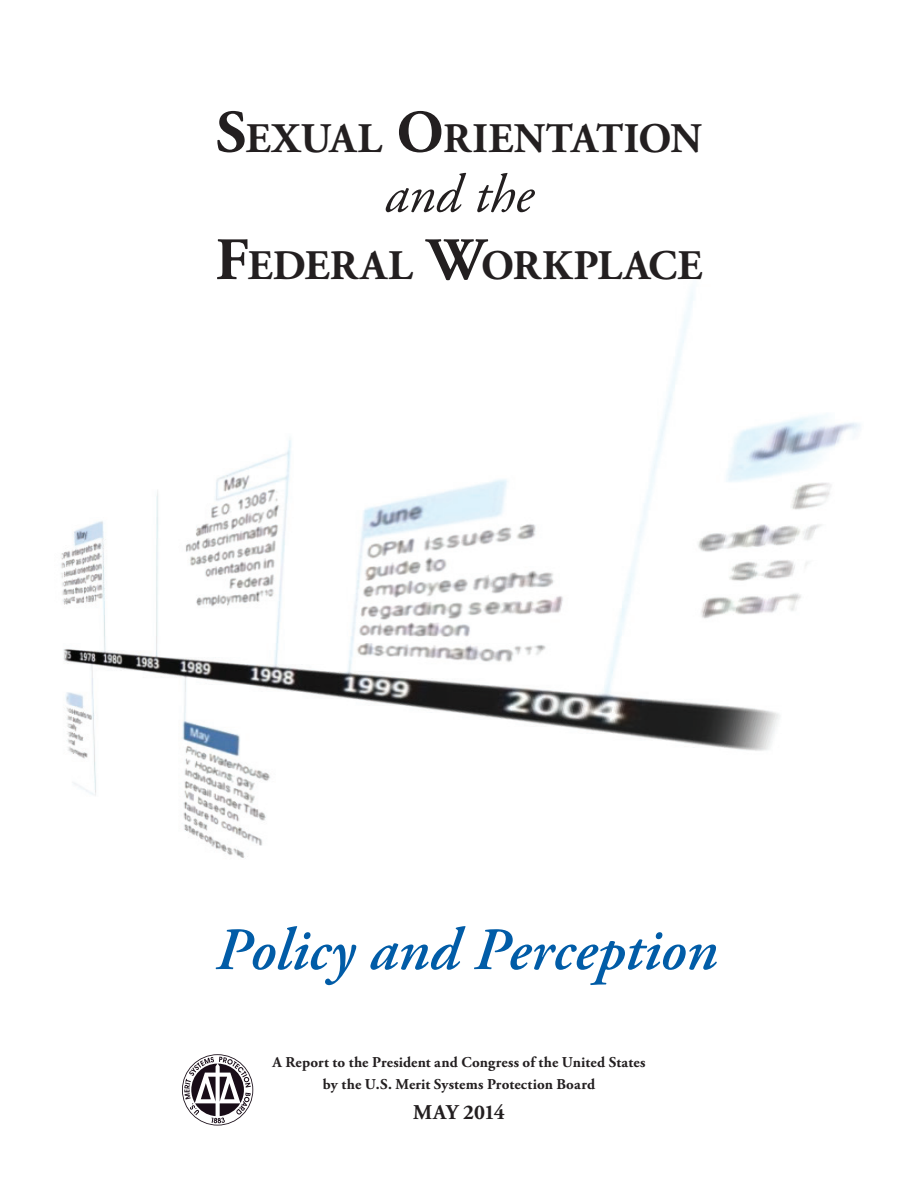
<style>
.page{position:relative;width:918px;height:1188px;background:#fff}
.page>*{position:absolute;margin:0;border:0;box-sizing:border-box;transform-origin:0 0}
.t1{font:italic 600 60px "Adobe Garamond Pro";color:#015ca7}
.t2{font:italic 54px "Adobe Garamond Pro";letter-spacing:-.005em;color:#231f20}
.t3{font:700 42px "Adobe Garamond Pro";letter-spacing:.01em;color:#231f20}
.t4{font:700 21px "Adobe Garamond Pro";letter-spacing:-.01em;color:#231f20}
.t5{font:700 15px "Adobe Garamond Pro";letter-spacing:.01em;color:#231f20}
.s1{font-size:60px}
</style>
<div class="page">
<img style="left:61px;top:289px;width:800px;height:569px">
<svg style="left:182px;top:1054px;width:71px;height:72px"></svg>
<p class="t3" style="left:216px;top:114px;width:487px"><span class="s1">S</span>EXUAL <span class="s1">O</span>RIENTATION</p>
<p class="t2" style="left:385px;top:162px;width:150px">and the</p>
<p class="t3" style="left:216px;top:241px;width:488px"><span class="s1">F</span>EDERAL <span class="s1">W</span>ORKPLACE</p>
<p class="t1" style="left:215px;top:915px;width:503px">Policy and Perception</p>
<p class="t5" style="left:273px;top:1053px;width:374px">A Report to the President and Congress of the United States</p>
<p class="t5" style="left:323px;top:1076px;width:274px">by the U.S. Merit Systems Protection Board</p>
<p class="t4" style="left:413px;top:1100px;width:93px">MAY 2014</p>
</div>
